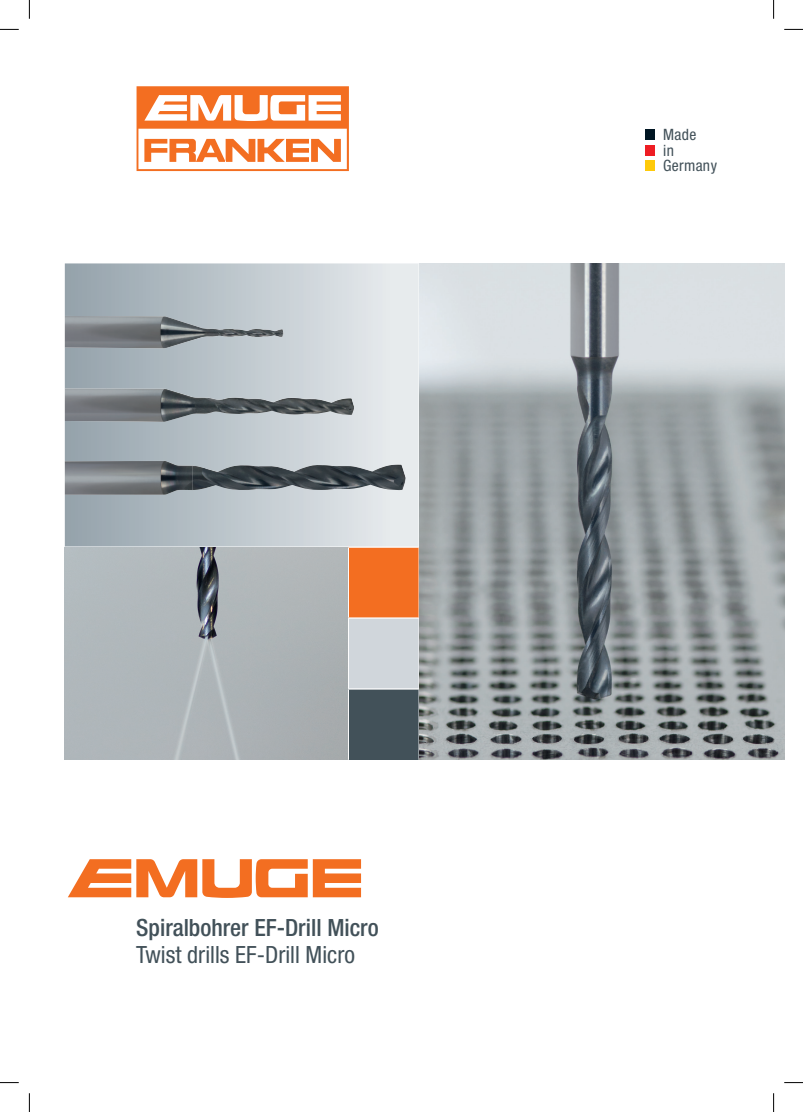
<style>
.page{position:relative;width:803px;height:1112px;background:#fff}
.page>*{position:absolute;margin:0;border:0;box-sizing:border-box;transform-origin:0 0}
.t1{font:500 condensed 23.75px "Helvetica Neue LT Pro";color:#425159}
.t2{font:condensed 23.75px "Helvetica Neue LT Pro";color:#425159}
.t3{font:condensed 15.62px/15.6px "Helvetica Neue LT Pro";letter-spacing:.02em;color:#425159}
</style>
<div class="page">
<div style="left:645px;top:129px;width:10px;height:10px;background:#001522"></div>
<div style="left:645px;top:145px;width:10px;height:10px;background:#ee1d23"></div>
<div style="left:645px;top:161px;width:10px;height:10px;background:#feca0a"></div>
<svg style="left:65px;top:263px;width:354px;height:283px"></svg>
<div style="left:348px;top:547px;width:71px;height:71px;background:#f36e21"></div>
<div style="left:348px;top:618px;width:71px;height:70px;background:#d0d6db"></div>
<div style="left:348px;top:688px;width:71px;height:71px;background:#425159"></div>
<hr style="left:348px;top:547px;width:1px;height:70px;background:#fff">
<hr style="left:348px;top:618px;width:1px;height:70px;background:#fff">
<hr style="left:348px;top:617px;width:72px;height:1px;background:#fff">
<hr style="left:348px;top:688px;width:72px;height:1px;background:#fff">
<hr style="left:348px;top:689px;width:1px;height:70px;background:#fff">
<img style="left:65px;top:316px;width:218px;height:32px">
<img style="left:106px;top:410px;width:248px;height:12px">
<img style="left:65px;top:388px;width:41px;height:33px">
<img style="left:193px;top:464px;width:213px;height:26px">
<img style="left:65px;top:460px;width:128px;height:34px">
<img style="left:420px;top:263px;width:364px;height:496px">
<img style="left:65px;top:547px;width:283px;height:212px">
<svg style="left:68px;top:859px;width:293px;height:38px"></svg>
<svg style="left:136px;top:86px;width:213px;height:85px"></svg>
<svg style="left:0;top:29px;width:19px;height:1px"></svg>
<svg style="left:784px;top:29px;width:19px;height:1px"></svg>
<svg style="left:0;top:1082px;width:19px;height:1px"></svg>
<svg style="left:784px;top:1082px;width:19px;height:1px"></svg>
<svg style="left:29px;top:0;width:1px;height:19px"></svg>
<svg style="left:29px;top:1093px;width:1px;height:18px"></svg>
<svg style="left:773px;top:0;width:1px;height:19px"></svg>
<svg style="left:773px;top:1093px;width:1px;height:18px"></svg>
<p class="t3" style="left:663px;top:126px;width:55px">Made<br>in<br>Germany</p>
<p class="t1" style="left:136px;top:912px;width:244px">Spiralbohrer EF-Drill Micro</p>
<p class="t2" style="left:136px;top:940px;width:220px">Twist drills EF-Drill Micro</p>
</div>
